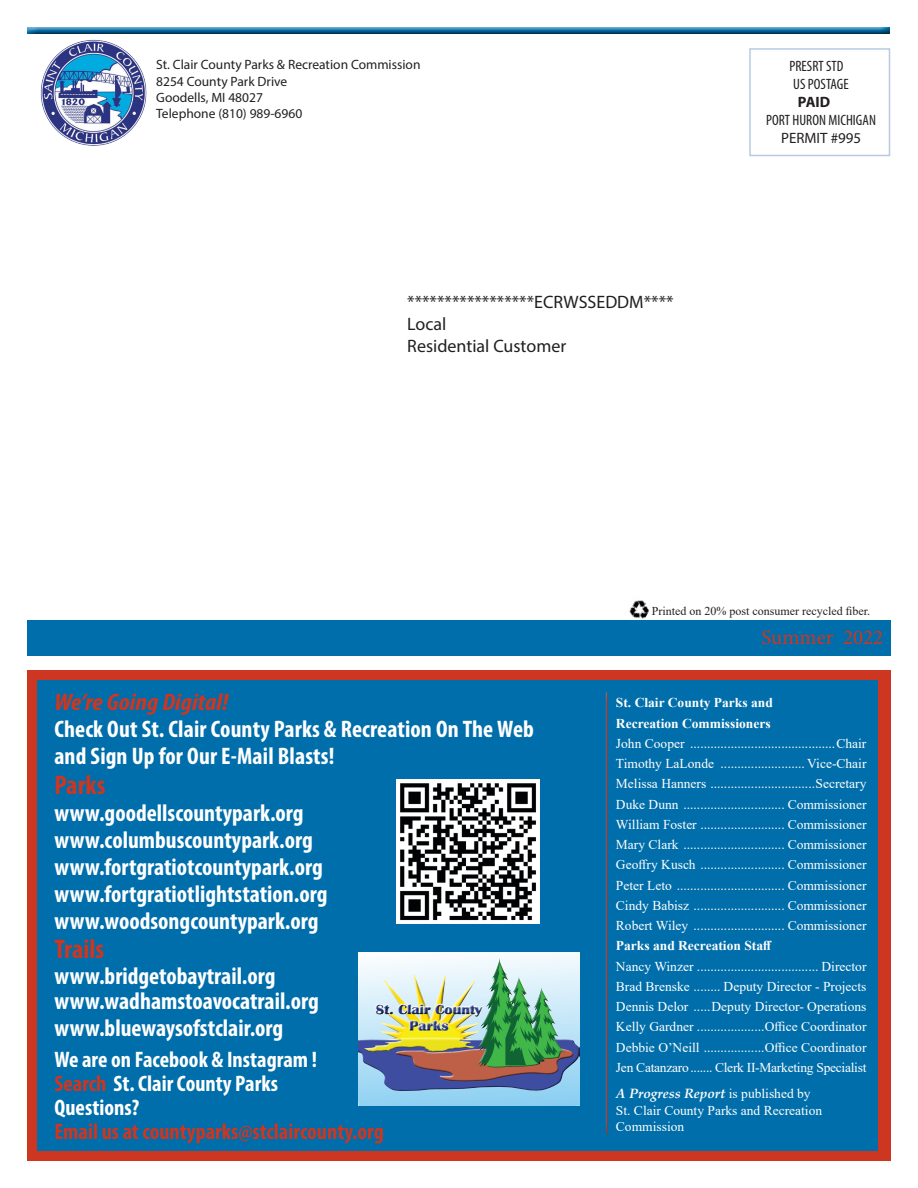
<style>
.page{position:relative;width:918px;height:1188px;background:#fff}
.page>*{position:absolute;margin:0;border:0;box-sizing:border-box;transform-origin:0 0}
.t1{font:27px "Myriad Variable Concept";color:#cd3621}
.t2{font:24px "Myriad Variable Concept";color:#fff}
.t3{font:italic 24px "Myriad Variable Concept";color:#cd3621;scale:1.1 1}
.t4{font:22.5px "Myriad Variable Concept";color:#fff}
.t5{font:22.5px "Myriad Variable Concept";color:#cd3621}
.t6{font:21px "Minion Pro";color:#cd3621}
.t7{font:18px "Myriad Pro";color:#231f20}
.t8{font:condensed 15px "Myriad Pro";letter-spacing:-.005em;color:#231f20}
.t9{font:15px "Myriad Pro";letter-spacing:-.005em;color:#231f20}
.t10{font:700 15px "Myriad Pro";color:#231f20}
.t11{font:700 13.8px/16.5px "Britannic";color:#25408f;text-align:center;scale:1.12 1}
.t12{font:13.5px/16.5px "Times New Roman";color:#fff}
.t13{font:13.5px "Myriad Pro";color:#231f20}
.t14{font:700 13.5px "Times New Roman";color:#fff}
.t15{font:13.5px "Times New Roman";letter-spacing:-.02em;color:#fff}
.t16{font:italic 700 13.5px "Palatino Linotype";color:#fff}
.Tahoma{font:12px "Times New Roman";color:#231f20}
.s1{color:#cd3621}
.s2{font-family:"Times New Roman";font-weight:400;font-style:normal}
</style>
<div class="page">
<div style="left:27px;top:670px;width:864px;height:491px;background:#cd3621"></div>
<div style="left:37px;top:680px;width:840px;height:471px;background:#006eaa"></div>
<div style="left:749px;top:48px;width:141px;height:108px;border:2px solid #b7cae2"></div>
<img style="left:629px;top:600px;width:20px;height:19px">
<div style="left:27px;top:620px;width:864px;height:35px;background:#006eaa"></div>
<div style="left:27px;top:26px;width:864px;height:11px;background:#231f20;opacity:.75"></div>
<svg style="left:358px;top:953px;width:221px;height:153px;background:#a5d9f4"></svg>
<img style="left:358px;top:957px;width:221px;height:134px">
<div style="left:475px;top:956px;width:92px;height:113px;background:#231f20;opacity:.75"></div>
<div style="left:604px;top:696px;width:5px;height:440px;background:#231f20;opacity:.75"></div>
<img style="left:40px;top:39px;width:107px;height:107px">
<img style="left:396px;top:780px;width:144px;height:143px">
<p class="t13" style="left:156px;top:56px;width:266px">St. Clair County Parks &amp; Recreation Commission</p>
<p class="t13" style="left:156px;top:73px;width:133px">8254 County Park Drive</p>
<p class="t13" style="left:156px;top:89px;width:108px">Goodells, MI 48027</p>
<p class="t13" style="left:156px;top:105px;width:148px">Telephone (810) 989-6960</p>
<p class="t7" style="left:407px;top:291px;width:268px">*****************ECRWSSEDDM****</p>
<p class="t7" style="left:407px;top:313px;width:41px">Local</p>
<p class="t7" style="left:407px;top:334px;width:161px">Residential Customer</p>
<p class="t8" style="left:790px;top:57px;width:55px">PRESRT STD</p>
<p class="t8" style="left:793px;top:75px;width:57px">US POSTAGE</p>
<p class="t10" style="left:798px;top:92px;width:34px">PAID</p>
<p class="t8" style="left:766px;top:111px;width:111px">PORT HURON MICHIGAN</p>
<p class="t9" style="left:781px;top:128px;width:82px">PERMIT #995</p>
<p class="t3" style="left:54px;top:688px;width:160px">We’re Going Digital!</p>
<p class="t2" style="left:54px;top:715px;width:481px">Check Out St. Clair County Parks &amp; Recreation On The Web</p>
<p class="t2" style="left:54px;top:742px;width:282px">and Sign Up for Our E-Mail Blasts!</p>
<p class="t1" style="left:54px;top:769px;width:53px">Parks</p>
<p class="t2" style="left:54px;top:799px;width:251px">www.goodellscountypark.org</p>
<p class="t2" style="left:54px;top:826px;width:260px">www.columbuscountypark.org</p>
<p class="t2" style="left:54px;top:853px;width:270px">www.fortgratiotcountypark.org</p>
<p class="t2" style="left:54px;top:880px;width:275px">www.fortgratiotlightstation.org</p>
<p class="t2" style="left:54px;top:907px;width:266px">www.woodsongcountypark.org</p>
<p class="t1" style="left:54px;top:933px;width:51px">Trails</p>
<p class="t2" style="left:54px;top:962px;width:223px">www.bridgetobaytrail.org</p>
<p class="t2" style="left:54px;top:987px;width:266px">www.wadhamstoavocatrail.org</p>
<p class="t2" style="left:54px;top:1014px;width:230px">www.bluewaysofstclair.org</p>
<p class="t4" style="left:54px;top:1047px;width:264px">We are on Facebook &amp; Instagram !</p>
<p class="t4" style="left:54px;top:1071px;width:225px"><span class="s1">Search</span> St. Clair County Parks</p>
<p class="t4" style="left:54px;top:1095px;width:86px">Questions?</p>
<p class="t5" style="left:54px;top:1119px;width:331px">Email us at countyparks@stclaircounty.org</p>
<p class="t11" style="left:376px;top:1001px;width:96px">St. Clair County<br>Parks</p>
<p class="Tahoma" style="left:652px;top:602px;width:220px">Printed on 20% post consumer recycled fiber.</p>
<p class="t6" style="left:762px;top:623px;width:123px">Summer 2022</p>
<p class="t14" style="left:616px;top:693px;width:158px">St. Clair County Parks and</p>
<p class="t14" style="left:616px;top:713px;width:156px">Recreation Commissioners</p>
<p class="t12" style="left:616px;top:735px;width:252px">John Cooper ...........................................Chair</p>
<p class="t12" style="left:616px;top:755px;width:252px">Timothy LaLonde ......................... Vice-Chair</p>
<p class="t12" style="left:616px;top:775px;width:252px">Melissa Hanners ...............................Secretary</p>
<p class="t12" style="left:616px;top:795px;width:252px">Duke Dunn .............................. Commissioner</p>
<p class="t12" style="left:616px;top:816px;width:252px">William Foster ......................... Commissioner</p>
<p class="t12" style="left:616px;top:836px;width:252px">Mary Clark .............................. Commissioner</p>
<p class="t12" style="left:616px;top:856px;width:252px">Geoffry Kusch ......................... Commissioner</p>
<p class="t12" style="left:616px;top:876px;width:252px">Peter Leto ................................ Commissioner</p>
<p class="t12" style="left:616px;top:897px;width:252px">Cindy Babisz ........................... Commissioner</p>
<p class="t12" style="left:616px;top:917px;width:252px">Robert Wiley ........................... Commissioner</p>
<p class="t14" style="left:616px;top:936px;width:157px">Parks and Recreation Staff</p>
<p class="t12" style="left:616px;top:957px;width:252px">Nancy Winzer .................................... Director</p>
<p class="t12" style="left:616px;top:978px;width:252px">Brad Brenske ........ Deputy Director - Projects</p>
<p class="t12" style="left:616px;top:998px;width:252px">Dennis Delor .....Deputy Director- Operations</p>
<p class="t12" style="left:616px;top:1018px;width:252px">Kelly Gardner ....................Office Coordinator</p>
<p class="t12" style="left:616px;top:1038px;width:252px">Debbie O’Neill ..................Office Coordinator</p>
<p class="t15" style="left:616px;top:1058px;width:252px">Jen Catanzaro....... Clerk II-Marketing Specialist</p>
<p class="t16" style="left:616px;top:1084px;width:196px">A Progress Report <span class="s2">is published by</span></p>
<p class="t12" style="left:616px;top:1101px;width:208px">St. Clair County Parks and Recreation<br>Commission</p>
</div>
